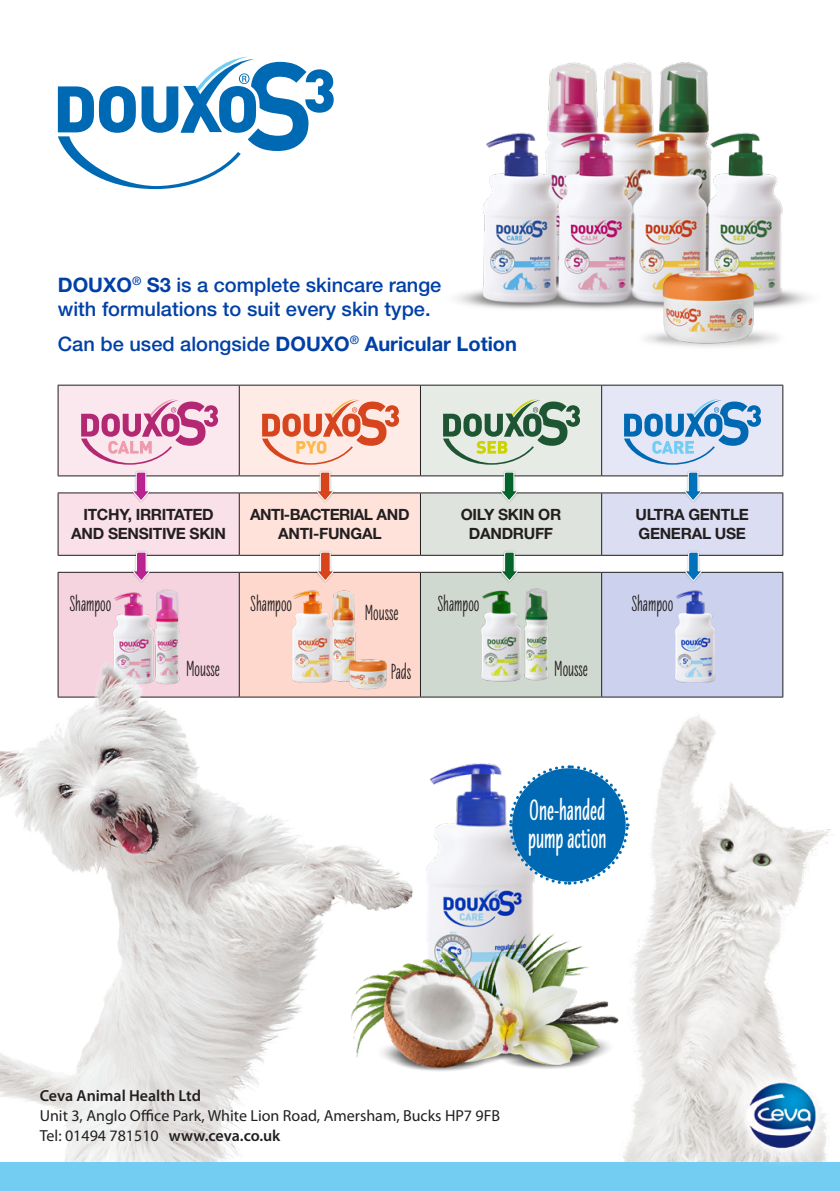
<style>
.page{position:relative;width:840px;height:1191px;background:#fff}
.page>*{position:absolute;margin:0;border:0;box-sizing:border-box;transform-origin:0 0}
.t1{font:900 30px/28px "Liebe Erika";color:#fff}
.t2{font:700 22.4px "Liebe Erika";color:#231f20}
.t3{font:500 20px/24px "Helvetica Neue LT Std";color:#0040a6}
.t4{font:700 20px "Helvetica Neue LT Std";color:#0040a6}
.t5{font:16px "Myriad Pro";color:#231f20}
.t6{font:600 16px "Myriad Pro";color:#231f20}
.t7{font:700 15.6px/18.6px "Helvetica Neue LT Std";letter-spacing:-.02em;color:#231f20;text-align:center}
.t8{font:700 15.6px/18.6px "Helvetica Neue LT Std";letter-spacing:-.04em;color:#231f20;text-align:center}
.s1{font-weight:700}
.s2{font-weight:500}
.s3{font-weight:600}
</style>
<div class="page">
<div style="left:58px;top:385px;width:181px;height:91px;background:#fbe8ee"></div>
<div style="left:239px;top:385px;width:181px;height:91px;background:#ffebe5"></div>
<div style="left:420px;top:385px;width:181px;height:91px;background:#e7ebe6"></div>
<div style="left:601px;top:385px;width:181px;height:91px;background:#e6e7f6"></div>
<div style="left:58px;top:493px;width:181px;height:62px;background:#f9e0e9"></div>
<div style="left:239px;top:493px;width:181px;height:62px;background:#ffe3db"></div>
<div style="left:420px;top:493px;width:181px;height:62px;background:#dee4dd"></div>
<div style="left:601px;top:493px;width:181px;height:62px;background:#dbdef2"></div>
<div style="left:58px;top:572px;width:181px;height:125px;background:#f5d4e0"></div>
<div style="left:239px;top:572px;width:181px;height:125px;background:#ffd8cd"></div>
<div style="left:420px;top:572px;width:181px;height:125px;background:#d0d9d0"></div>
<div style="left:601px;top:572px;width:181px;height:125px;background:#ccd2ed"></div>
<hr style="left:58px;top:385px;width:181px;height:1px;background:#231f20">
<hr style="left:58px;top:385px;width:1px;height:90px;background:#231f20">
<hr style="left:239px;top:385px;width:181px;height:1px;background:#231f20">
<hr style="left:239px;top:385px;width:1px;height:90px;background:#231f20">
<hr style="left:420px;top:385px;width:181px;height:1px;background:#231f20">
<hr style="left:420px;top:385px;width:1px;height:90px;background:#231f20">
<hr style="left:601px;top:385px;width:181px;height:1px;background:#231f20">
<hr style="left:601px;top:385px;width:1px;height:90px;background:#231f20">
<hr style="left:782px;top:385px;width:1px;height:90px;background:#231f20">
<hr style="left:58px;top:475px;width:181px;height:1px;background:#231f20">
<hr style="left:239px;top:475px;width:181px;height:1px;background:#231f20">
<hr style="left:420px;top:475px;width:181px;height:1px;background:#231f20">
<hr style="left:601px;top:475px;width:181px;height:1px;background:#231f20">
<hr style="left:58px;top:492px;width:181px;height:1px;background:#231f20">
<hr style="left:58px;top:493px;width:1px;height:62px;background:#231f20">
<hr style="left:239px;top:492px;width:181px;height:1px;background:#231f20">
<hr style="left:239px;top:493px;width:1px;height:62px;background:#231f20">
<hr style="left:420px;top:492px;width:181px;height:1px;background:#231f20">
<hr style="left:420px;top:493px;width:1px;height:62px;background:#231f20">
<hr style="left:601px;top:492px;width:181px;height:1px;background:#231f20">
<hr style="left:601px;top:493px;width:1px;height:62px;background:#231f20">
<hr style="left:782px;top:493px;width:1px;height:62px;background:#231f20">
<hr style="left:58px;top:555px;width:181px;height:1px;background:#231f20">
<hr style="left:239px;top:555px;width:181px;height:1px;background:#231f20">
<hr style="left:420px;top:555px;width:181px;height:1px;background:#231f20">
<hr style="left:601px;top:555px;width:181px;height:1px;background:#231f20">
<hr style="left:58px;top:572px;width:181px;height:1px;background:#231f20">
<hr style="left:58px;top:572px;width:1px;height:124px;background:#231f20">
<hr style="left:239px;top:572px;width:181px;height:1px;background:#231f20">
<hr style="left:239px;top:572px;width:1px;height:124px;background:#231f20">
<hr style="left:420px;top:572px;width:181px;height:1px;background:#231f20">
<hr style="left:420px;top:572px;width:1px;height:124px;background:#231f20">
<hr style="left:601px;top:572px;width:181px;height:1px;background:#231f20">
<hr style="left:601px;top:572px;width:1px;height:124px;background:#231f20">
<hr style="left:782px;top:572px;width:1px;height:124px;background:#231f20">
<hr style="left:420px;top:696px;width:181px;height:1px;background:#231f20">
<div style="left:131px;top:470px;width:20px;height:33px;background:#231f20;opacity:.25"></div>
<svg style="left:132px;top:471px;width:18px;height:31px"></svg>
<div style="left:315px;top:470px;width:20px;height:33px;background:#231f20;opacity:.25"></div>
<svg style="left:316px;top:471px;width:18px;height:31px"></svg>
<div style="left:498px;top:470px;width:21px;height:33px;background:#231f20;opacity:.25"></div>
<svg style="left:500px;top:471px;width:18px;height:31px"></svg>
<div style="left:682px;top:470px;width:20px;height:33px;background:#231f20;opacity:.25"></div>
<svg style="left:684px;top:471px;width:18px;height:31px"></svg>
<img style="left:114px;top:592px;width:27px;height:28px">
<img style="left:141px;top:589px;width:38px;height:31px">
<img style="left:293px;top:590px;width:25px;height:30px">
<img style="left:464px;top:571px;width:76px;height:111px">
<img style="left:318px;top:590px;width:37px;height:30px">
<img style="left:510px;top:582px;width:39px;height:100px">
<svg style="left:262px;top:399px;width:137px;height:66px"></svg>
<svg style="left:443px;top:399px;width:136px;height:66px"></svg>
<svg style="left:624px;top:399px;width:136px;height:66px"></svg>
<svg style="left:81px;top:399px;width:137px;height:66px"></svg>
<img style="left:675px;top:590px;width:41px;height:93px">
<div style="left:131px;top:550px;width:20px;height:33px;background:#231f20;opacity:.25"></div>
<svg style="left:133px;top:551px;width:17px;height:31px"></svg>
<div style="left:315px;top:550px;width:20px;height:33px;background:#231f20;opacity:.25"></div>
<svg style="left:316px;top:551px;width:18px;height:31px"></svg>
<div style="left:499px;top:550px;width:20px;height:33px;background:#231f20;opacity:.25"></div>
<svg style="left:500px;top:551px;width:18px;height:31px"></svg>
<div style="left:683px;top:550px;width:20px;height:33px;background:#231f20;opacity:.25"></div>
<svg style="left:684px;top:551px;width:18px;height:31px"></svg>
<img style="left:560px;top:694px;width:271px;height:468px">
<img style="left:456px;top:62px;width:354px;height:285px">
<img style="left:0;top:620px;width:474px;height:542px">
<svg style="left:58px;top:57px;width:275px;height:132px"></svg>
<img style="left:394px;top:735px;width:172px;height:67px">
<img style="left:343px;top:802px;width:284px;height:283px">
<svg style="left:507px;top:763px;width:123px;height:123px"></svg>
<div style="left:0;top:1162px;width:839px;height:29px;background:#73cdf3"></div>
<img style="left:714px;top:1057px;width:117px;height:106px">
<p class="t3" style="left:58px;top:272px;width:385px"><span class="s1">DOUXO</span><sup>®</sup> <span class="s1">S3</span> is a complete skincare range with formulations to suit every skin type.</p>
<p class="t4" style="left:58px;top:331px;width:460px"><span class="s2">Can be used alongside</span> DOUXO<sup>®</sup> Auricular Lotion</p>
<p class="t7" style="left:71px;top:505px;width:156px">ITCHY, IRRITATED<br>AND SENSITIVE SKIN</p>
<p class="t8" style="left:250px;top:505px;width:161px">ANTI-BACTERIAL AND<br>ANTI-FUNGAL</p>
<p class="t7" style="left:460px;top:505px;width:102px">OILY SKIN OR<br>DANDRUFF</p>
<p class="t7" style="left:635px;top:505px;width:115px;text-align:left">ULTRA GENTLE<br>GENERAL USE</p>
<p class="t2" style="left:69px;top:591px;width:43px">Shampoo</p>
<p class="t2" style="left:186px;top:657px;width:35px">Mousse</p>
<p class="t2" style="left:250px;top:591px;width:43px">Shampoo</p>
<p class="t2" style="left:364px;top:600px;width:35px">Mousse</p>
<p class="t2" style="left:437px;top:591px;width:43px">Shampoo</p>
<p class="t2" style="left:390px;top:659px;width:22px">Pads</p>
<p class="t2" style="left:554px;top:657px;width:35px">Mousse</p>
<p class="t2" style="left:631px;top:591px;width:43px">Shampoo</p>
<p class="t1" style="left:528px;top:797px;width:80px">One-handed pump action</p>
<p class="t6" style="left:40px;top:1085px;width:163px">Ceva Animal Health Ltd</p>
<p class="t5" style="left:40px;top:1105px;width:462px">Unit 3, Anglo Office Park, White Lion Road, Amersham, Bucks HP7 9FB</p>
<p class="t5" style="left:40px;top:1125px;width:242px">Tel: 01494 781510 <span class="s3">www.ceva.co.uk</span></p>
</div>
